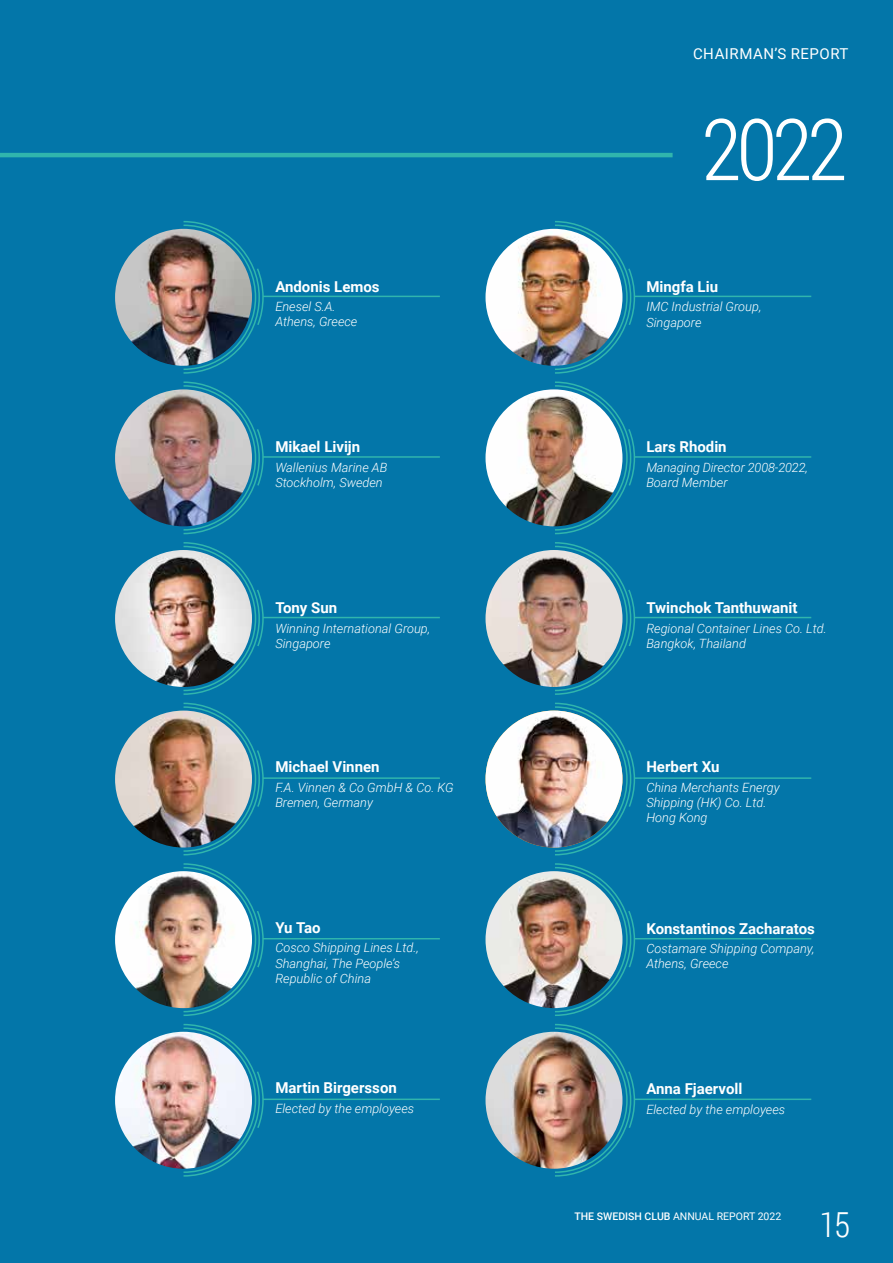
<style>
.page{position:relative;width:893px;height:1263px;background:#0376a9}
.page>*{position:absolute;margin:0;border:0;box-sizing:border-box;transform-origin:0 0}
.t1{font:300 85.5px "Roboto Condensed";color:#fff}
.t2{font:300 34.5px "Roboto Condensed";color:#fff}
.t3{font:700 15px "Roboto";color:#fff}
.t4{font:15px "Roboto";letter-spacing:.035em;color:#fff}
.t5{font:italic 300 12.75px/15.3px "Roboto";color:#fff}
.t6{font:10.5px "Roboto";color:#fff}
.s1{font-weight:500}
</style>
<div class="page">
<hr style="left:0;top:153px;width:673px;height:4px;background:#30b5ad">
<img style="left:485px;top:389px;width:137px;height:137px;border-radius:68px">
<img style="left:115px;top:389px;width:137px;height:137px;border-radius:68px">
<hr style="left:634px;top:456px;width:177px;height:2px;background:#30b5ad">
<svg style="left:553px;top:381px;width:83px;height:154px"></svg>
<hr style="left:263px;top:456px;width:177px;height:2px;background:#30b5ad">
<img style="left:182px;top:381px;width:82px;height:154px">
<img style="left:115px;top:550px;width:137px;height:137px;border-radius:68px">
<img style="left:485px;top:550px;width:137px;height:137px;border-radius:68px">
<hr style="left:634px;top:617px;width:177px;height:1px;background:#30b5ad">
<svg style="left:553px;top:542px;width:83px;height:153px"></svg>
<hr style="left:263px;top:617px;width:177px;height:1px;background:#30b5ad">
<img style="left:182px;top:542px;width:82px;height:153px">
<img style="left:485px;top:710px;width:137px;height:137px;border-radius:68px">
<img style="left:115px;top:710px;width:137px;height:137px;border-radius:68px">
<hr style="left:634px;top:777px;width:177px;height:2px;background:#30b5ad">
<img style="left:553px;top:702px;width:83px;height:154px">
<hr style="left:263px;top:777px;width:177px;height:2px;background:#30b5ad">
<img style="left:182px;top:702px;width:82px;height:154px">
<img style="left:115px;top:871px;width:137px;height:137px;border-radius:68px">
<img style="left:485px;top:871px;width:137px;height:137px;border-radius:68px">
<hr style="left:634px;top:938px;width:177px;height:1px;background:#30b5ad">
<img style="left:553px;top:863px;width:83px;height:153px">
<hr style="left:263px;top:938px;width:177px;height:1px;background:#30b5ad">
<svg style="left:182px;top:863px;width:82px;height:153px"></svg>
<img style="left:115px;top:1032px;width:137px;height:137px;border-radius:68px">
<img style="left:485px;top:1032px;width:137px;height:137px;border-radius:68px">
<hr style="left:634px;top:1098px;width:177px;height:2px;background:#30b5ad">
<img style="left:553px;top:1024px;width:83px;height:153px">
<hr style="left:263px;top:1098px;width:177px;height:2px;background:#30b5ad">
<svg style="left:182px;top:1024px;width:82px;height:153px"></svg>
<img style="left:485px;top:229px;width:137px;height:137px;border-radius:68px">
<img style="left:115px;top:229px;width:137px;height:137px;border-radius:68px">
<hr style="left:634px;top:296px;width:177px;height:1px;background:#30b5ad">
<img style="left:553px;top:221px;width:83px;height:153px">
<hr style="left:263px;top:296px;width:177px;height:1px;background:#30b5ad">
<img style="left:182px;top:221px;width:82px;height:153px">
<p class="t3" style="left:275px;top:276px;width:106px">Andonis Lemos</p>
<p class="t5" style="left:275px;top:298px;width:84px">Enesel S.A.<br>Athens, Greece</p>
<p class="t3" style="left:275px;top:436px;width:86px">Mikael Livijn</p>
<p class="t5" style="left:275px;top:459px;width:113px">Wallenius Marine AB<br>Stockholm, Sweden</p>
<p class="t3" style="left:275px;top:597px;width:63px">Tony Sun</p>
<p class="t5" style="left:275px;top:620px;width:156px">Winning International Group,<br>Singapore</p>
<p class="t3" style="left:275px;top:756px;width:106px">Michael Vinnen</p>
<p class="t5" style="left:275px;top:779px;width:180px">F.A. Vinnen &amp; Co GmbH &amp; Co. KG<br>Bremen, Germany</p>
<p class="t3" style="left:275px;top:917px;width:47px">Yu Tao</p>
<p class="t5" style="left:275px;top:940px;width:145px">Cosco Shipping Lines Ltd.,<br>Shanghai, The People’s<br>Republic of China</p>
<p class="t3" style="left:275px;top:1077px;width:123px">Martin Birgersson</p>
<p class="t5" style="left:275px;top:1100px;width:140px">Elected by the employees</p>
<p class="t4" style="left:693px;top:43px;width:157px">CHAIRMAN’S REPORT</p>
<h1 class="t1" style="left:701px;top:91px;width:148px">2022</h1>
<p class="t3" style="left:646px;top:276px;width:73px">Mingfa Liu</p>
<p class="t5" style="left:646px;top:299px;width:117px">IMC Industrial Group,<br>Singapore</p>
<p class="t3" style="left:646px;top:436px;width:82px">Lars Rhodin</p>
<p class="t5" style="left:646px;top:459px;width:163px">Managing Director 2008-2022,<br>Board Member</p>
<p class="t3" style="left:646px;top:597px;width:153px">Twinchok Tanthuwanit</p>
<p class="t5" style="left:646px;top:620px;width:182px">Regional Container Lines Co. Ltd.<br>Bangkok, Thailand</p>
<p class="t3" style="left:646px;top:756px;width:75px">Herbert Xu</p>
<p class="t5" style="left:646px;top:779px;width:135px">China Merchants Energy<br>Shipping (HK) Co. Ltd.<br>Hong Kong</p>
<p class="t3" style="left:646px;top:918px;width:170px">Konstantinos Zacharatos</p>
<p class="t5" style="left:646px;top:940px;width:170px">Costamare Shipping Company,<br>Athens, Greece</p>
<p class="t3" style="left:646px;top:1078px;width:98px">Anna Fjaervoll</p>
<p class="t5" style="left:646px;top:1101px;width:140px">Elected by the employees</p>
<p class="t6" style="left:574px;top:1209px;width:208px"><span class="s1">THE SWEDISH CLUB</span> ANNUAL REPORT 2022</p>
<h2 class="t2" style="left:819px;top:1201px;width:33px">15</h2>
</div>
